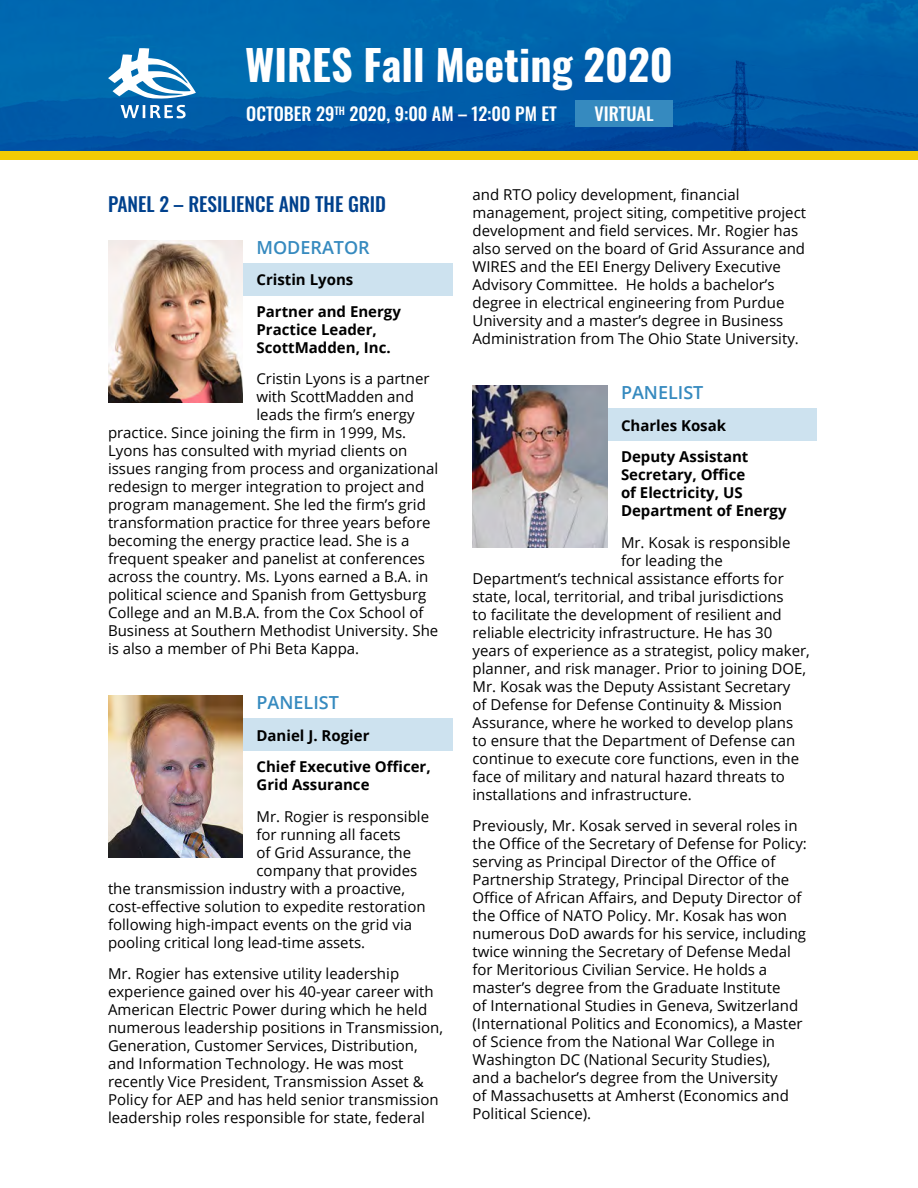
<style>
.page{position:relative;width:918px;height:1188px;background:#fff}
.page>*{position:absolute;margin:0;border:0;box-sizing:border-box;transform-origin:0 0}
.t1{font:700 42px "Oswald";color:#fff}
.t2{font:500 19.5px "Oswald";color:#00418d}
.t3{font:500 18px "Oswald";color:#fff}
.t4{font:600 18px "Open Sans";color:#368abf}
.t5{font:15px/18px "Open Sans";color:#000}
.t6{font:700 15px/31.5px "Open Sans";color:#000}
</style>
<div class="page">
<img style="left:0;top:0;width:918px;height:151px">
<div style="left:0;top:151px;width:918px;height:8px;background:#f2cb05"></div>
<svg style="left:108px;top:48px;width:88px;height:70px"></svg>
<div style="left:575px;top:101px;width:98px;height:26px;background:#368abf"></div>
<div style="left:108px;top:263px;width:344px;height:32px;background:#cde2ef"></div>
<div style="left:108px;top:719px;width:344px;height:32px;background:#cde2ef"></div>
<img style="left:108px;top:240px;width:135px;height:162px">
<img style="left:108px;top:696px;width:135px;height:162px">
<div style="left:472px;top:409px;width:345px;height:32px;background:#cde2ef"></div>
<img style="left:472px;top:386px;width:136px;height:162px">
<h1 class="t1" style="left:245px;top:43px;width:429px">WIRES Fall Meeting 2020</h1>
<p class="t3" style="left:246px;top:104px;width:312px">OCTOBER 29<sup>TH</sup> 2020, 9:00 AM – 12:00 PM ET</p>
<p class="t3" style="left:595px;top:104px;width:61px">VIRTUAL</p>
<h2 class="t2" style="left:108px;top:194px;width:280px">PANEL 2 – RESILIENCE AND THE GRID</h2>
<p class="t4" style="left:256px;top:235px;width:115px">MODERATOR</p>
<p class="t6" style="left:256px;top:264px;width:146px">Cristin Lyons<br>Partner and Energy</p>
<p class="t6" style="left:256px;top:320px;width:136px;line-height:18px">Practice Leader,<br>ScottMadden, Inc.</p>
<p class="t5" style="left:256px;top:369px;width:175px">Cristin Lyons is a partner</p>
<p class="t5" style="left:256px;top:387px;width:159px">with ScottMadden and</p>
<p class="t5" style="left:256px;top:405px;width:160px">leads the firm’s energy</p>
<p class="t5" style="left:108px;top:423px;width:300px">practice. Since joining the firm in 1999, Ms.</p>
<p class="t5" style="left:108px;top:441px;width:301px">Lyons has consulted with myriad clients on</p>
<p class="t5" style="left:108px;top:459px;width:332px">issues ranging from process and organizational</p>
<p class="t5" style="left:108px;top:477px;width:318px">redesign to merger integration to project and</p>
<p class="t5" style="left:108px;top:495px;width:319px">program management. She led the firm’s grid</p>
<p class="t5" style="left:108px;top:513px;width:324px">transformation practice for three years before</p>
<p class="t5" style="left:108px;top:531px;width:303px">becoming the energy practice lead. She is a</p>
<p class="t5" style="left:108px;top:549px;width:318px">frequent speaker and panelist at conferences</p>
<p class="t5" style="left:108px;top:567px;width:322px">across the country. Ms. Lyons earned a B.A. in</p>
<p class="t5" style="left:108px;top:585px;width:320px">political science and Spanish from Gettysburg</p>
<p class="t5" style="left:108px;top:603px;width:317px">College and an M.B.A. from the Cox School of</p>
<p class="t5" style="left:108px;top:621px;width:332px">Business at Southern Methodist University. She</p>
<p class="t5" style="left:108px;top:639px;width:253px">is also a member of Phi Beta Kappa.</p>
<p class="t4" style="left:256px;top:691px;width:84px">PANELIST</p>
<p class="t6" style="left:256px;top:719px;width:176px">Daniel J. Rogier<br>Chief Executive Officer,</p>
<p class="t6" style="left:256px;top:769px;width:115px">Grid Assurance</p>
<p class="t5" style="left:256px;top:807px;width:174px">Mr. Rogier is responsible</p>
<p class="t5" style="left:256px;top:825px;width:146px">for running all facets</p>
<p class="t5" style="left:256px;top:843px;width:156px">of Grid Assurance, the</p>
<p class="t5" style="left:256px;top:861px;width:162px">company that provides</p>
<p class="t5" style="left:108px;top:879px;width:299px">the transmission industry with a proactive,</p>
<p class="t5" style="left:108px;top:897px;width:319px">cost-effective solution to expedite restoration</p>
<p class="t5" style="left:108px;top:915px;width:306px">following high-impact events on the grid via</p>
<p class="t5" style="left:108px;top:933px;width:259px">pooling critical long lead-time assets.</p>
<p class="t5" style="left:108px;top:965px;width:337px">Mr. Rogier has extensive utility leadership experience gained over his 40-year career with American Electric Power during which he held numerous leadership positions in Transmission, Generation, Customer Services, Distribution, and Information Technology. He was most recently Vice President, Transmission Asset &amp; Policy for AEP and has held senior transmission leadership roles responsible for state, federal</p>
<p class="t5" style="left:472px;top:185px;width:335px">and RTO policy development, financial management, project siting, competitive project development and field services. Mr. Rogier has also served on the board of Grid Assurance and WIRES and the EEI Energy Delivery Executive Advisory Committee. He holds a bachelor’s degree in electrical engineering from Purdue University and a master’s degree in Business Administration from The Ohio State University.</p>
<p class="t4" style="left:621px;top:380px;width:84px">PANELIST</p>
<p class="t6" style="left:621px;top:409px;width:129px">Charles Kosak<br>Deputy Assistant</p>
<p class="t6" style="left:621px;top:465px;width:167px;line-height:18px">Secretary, Office<br>of Electricity, US<br>Department of Energy</p>
<p class="t5" style="left:621px;top:533px;width:171px">Mr. Kosak is responsible</p>
<p class="t5" style="left:621px;top:551px;width:103px">for leading the</p>
<p class="t5" style="left:472px;top:569px;width:313px">Department’s technical assistance efforts for</p>
<p class="t5" style="left:472px;top:587px;width:313px">state, local, territorial, and tribal jurisdictions</p>
<p class="t5" style="left:472px;top:605px;width:311px">to facilitate the development of resilient and</p>
<p class="t5" style="left:472px;top:623px;width:301px">reliable electricity infrastructure. He has 30</p>
<p class="t5" style="left:472px;top:641px;width:339px">years of experience as a strategist, policy maker,</p>
<p class="t5" style="left:472px;top:659px;width:335px">planner, and risk manager. Prior to joining DOE,</p>
<p class="t5" style="left:472px;top:677px;width:319px">Mr. Kosak was the Deputy Assistant Secretary</p>
<p class="t5" style="left:472px;top:695px;width:311px">of Defense for Defense Continuity &amp; Mission</p>
<p class="t5" style="left:472px;top:713px;width:322px">Assurance, where he worked to develop plans</p>
<p class="t5" style="left:472px;top:731px;width:324px">to ensure that the Department of Defense can</p>
<p class="t5" style="left:472px;top:749px;width:328px">continue to execute core functions, even in the</p>
<p class="t5" style="left:472px;top:767px;width:314px">face of military and natural hazard threats to</p>
<p class="t5" style="left:472px;top:785px;width:221px">installations and infrastructure.</p>
<p class="t5" style="left:472px;top:816px;width:336px">Previously, Mr. Kosak served in several roles in the Office of the Secretary of Defense for Policy: serving as Principal Director of the Office of Partnership Strategy, Principal Director of the Office of African Affairs, and Deputy Director of the Office of NATO Policy. Mr. Kosak has won numerous DoD awards for his service, including twice winning the Secretary of Defense Medal for Meritorious Civilian Service. He holds a master’s degree from the Graduate Institute<br>of International Studies in Geneva, Switzerland (International Politics and Economics), a Master of Science from the National War College in Washington DC (National Security Studies),<br>and a bachelor’s degree from the University<br>of Massachusetts at Amherst (Economics and Political Science).</p>
</div>
